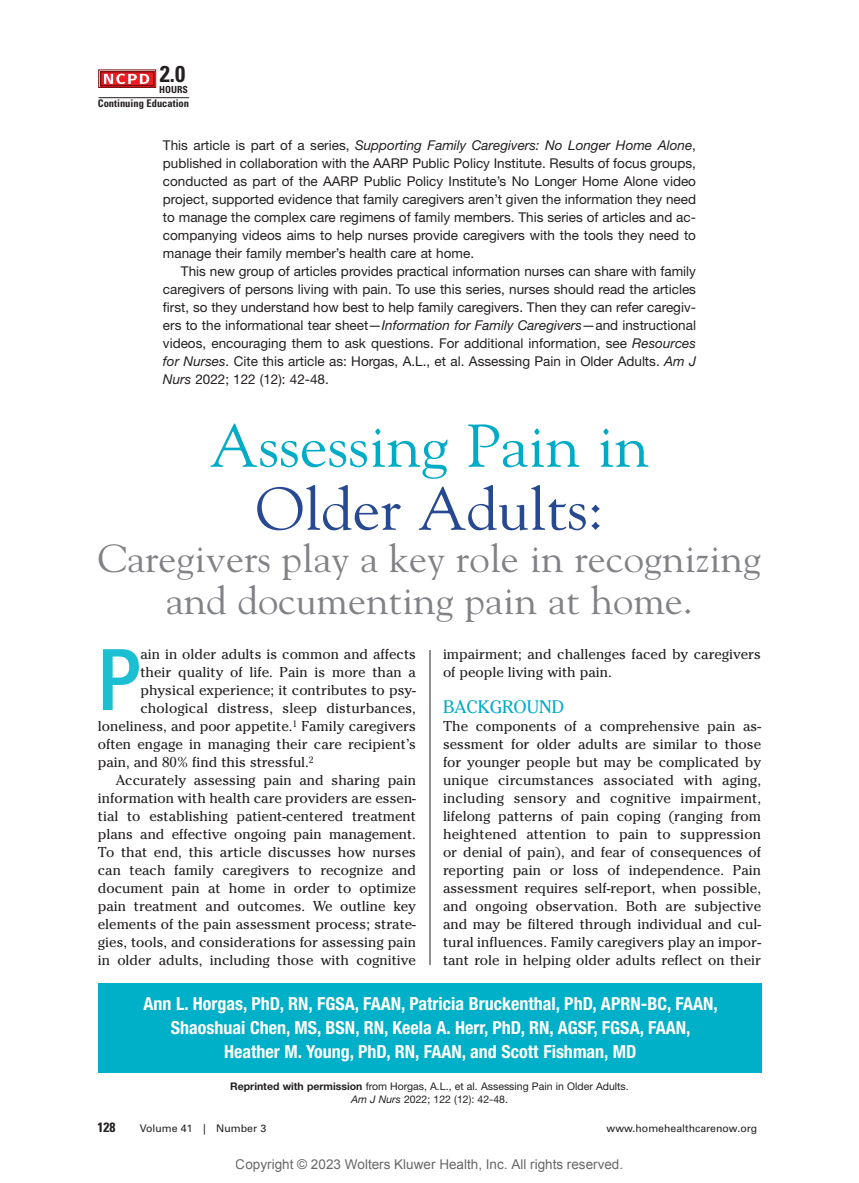
<style>
.page{position:relative;width:859px;height:1183px;background:#fff}
.page>*{position:absolute;margin:0;border:0;box-sizing:border-box;transform-origin:0 0}
.t1{font:500 condensed 85.2px "Helvetica Neue LT Std";color:#1cbed2}
.t2{font:60px/63px "Goudy Std";color:#00abc5;text-align:center;scale:1.04 1}
.t3{font:39px/42px "Goudy Std";color:#808285;text-align:center;scale:1.04 1}
.t4{font:700 condensed 22.95px "Univers LT Std";color:#231f20}
.t5{font:700 condensed 18px/24px "Helvetica Neue LT Std";color:#fff;text-align:center}
.t6{font:18px "Cheltenham Std";color:#00abc5}
.t7{font:14.25px/18px "Cheltenham Std";color:#231f20}
.t8{font:13.5px "Helvetica Neue LT Std";color:#231f20}
.t9{font:italic 13.5px "Helvetica Neue LT Std";color:#231f20}
.t10{font:13.5px "Arial";color:rgb(0 0 0/.6)}
.t11{font:700 condensed 13.5px "Univers LT Std";color:#231f20}
.t12{font:10.5px/12.8px "Helvetica Neue LT Std";color:#231f20;text-align:center}
.t13{font:10.5px "Univers LT Std";color:#231f20}
.t14{font:700 condensed 10.5px "Univers LT Std";color:#231f20}
.t15{font:700 condensed 9.75px "Univers LT Std";color:#231f20}
.s1{font-style:normal}
.s2{font-style:italic}
.s3{color:#274991}
.s4{font-weight:700}
</style>
<div class="page">
<div style="left:99px;top:983px;width:663px;height:89px;background:#00afc8"></div>
<hr style="left:429px;top:650px;width:1px;height:315px;background:#231f20">
<hr style="left:98px;top:97px;width:91px;height:1px;background:#231f20">
<div style="left:98px;top:70px;width:59px;height:18px;background:#e2cbcc"></div>
<svg style="left:98px;top:69px;width:58px;height:19px"></svg>
<p class="t4" style="left:160px;top:65px;width:27px">2.0</p>
<p class="t15" style="left:159px;top:85px;width:30px">HOURS</p>
<p class="t14" style="left:98px;top:99px;width:93px">Continuing Education</p>
<p class="t9" style="left:163px;top:140px;width:534px"><span class="s1">This article is part of a series,</span> Supporting Family Caregivers: No Longer Home Alone<span class="s1">,</span></p>
<p class="t8" style="left:163px;top:158px;width:534px">published in collaboration with the AARP Public Policy Institute. Results of focus groups,</p>
<p class="t8" style="left:163px;top:176px;width:534px">conducted as part of the AARP Public Policy Institute’s No Longer Home Alone video</p>
<p class="t8" style="left:163px;top:194px;width:534px">project, supported evidence that family caregivers aren’t given the information they need</p>
<p class="t8" style="left:163px;top:212px;width:534px">to manage the complex care regimens of family members. This series of articles and ac-</p>
<p class="t8" style="left:163px;top:230px;width:534px">companying videos aims to help nurses provide caregivers with the tools they need to</p>
<p class="t8" style="left:163px;top:248px;width:312px">manage their family member’s health care at home.</p>
<p class="t8" style="left:181px;top:266px;width:516px">This new group of articles provides practical information nurses can share with family</p>
<p class="t8" style="left:163px;top:284px;width:534px">caregivers of persons living with pain. To use this series, nurses should read the articles</p>
<p class="t8" style="left:163px;top:302px;width:534px">first, so they understand how best to help family caregivers. Then they can refer caregiv-</p>
<p class="t8" style="left:163px;top:320px;width:534px">ers to the informational tear sheet—<span class="s2">Information for Family Caregivers</span>—and instructional</p>
<p class="t8" style="left:163px;top:338px;width:534px">videos, encouraging them to ask questions. For additional information, see <span class="s2">Resources</span></p>
<p class="t8" style="left:163px;top:356px;width:534px"><span class="s2">for Nurses</span>. Cite this article as: Horgas, A.L., et al. Assessing Pain in Older Adults. <span class="s2">Am J</span></p>
<p class="t8" style="left:163px;top:374px;width:167px"><span class="s2">Nurs</span> 2022; 122 (12): 42-48.</p>
<p class="t2" style="left:210px;top:419px;width:424px">Assessing Pain in<br><span class="s3">Older Adults:</span></p>
<p class="t3" style="left:98px;top:540px;width:639px">Caregivers play a key role in recognizing and documenting pain at home.</p>
<p class="t1" style="left:98px;top:649px;width:44px">P</p>
<p class="t7" style="left:140px;top:646px;width:277px">ain in older adults is common and affects</p>
<p class="t7" style="left:443px;top:646px;width:319px">impairment; and challenges faced by caregivers of people living with pain.</p>
<p class="t6" style="left:443px;top:700px;width:122px">BACKGROUND</p>
<p class="t7" style="left:443px;top:718px;width:319px;text-align:justify">The components of a comprehensive pain as&shy;sessment for older adults are similar to those for younger people but may be complicated by unique circumstances associated with aging, including sensory and cognitive impairment, lifelong patterns of pain coping (ranging from heightened attention to pain to suppression or denial of pain), and fear of consequences of reporting pain or loss of independence. Pain assessment requires self-report, when possible, and ongoing observation. Both are subjective and may be filtered through individual and cul&shy;tural influences. Family caregivers play an impor&shy;tant role in helping older adults reflect on their</p>
<p class="t7" style="left:140px;top:664px;width:277px">their quality of life. Pain is more than a</p>
<p class="t7" style="left:140px;top:682px;width:277px">physical experience; it contributes to psy-</p>
<p class="t7" style="left:140px;top:700px;width:277px">chological distress, sleep disturbances,</p>
<p class="t7" style="left:98px;top:718px;width:319px">loneliness, and poor appetite.<sup>1</sup> Family caregivers</p>
<p class="t7" style="left:98px;top:736px;width:319px">often engage in managing their care recipient’s</p>
<p class="t7" style="left:98px;top:754px;width:217px">pain, and 80% find this stressful.<sup>2</sup></p>
<p class="t7" style="left:116px;top:772px;width:301px">Accurately assessing pain and sharing pain</p>
<p class="t7" style="left:98px;top:790px;width:319px">information with health care providers are essen-</p>
<p class="t7" style="left:98px;top:808px;width:319px">tial to establishing patient-centered treatment</p>
<p class="t7" style="left:98px;top:826px;width:319px">plans and effective ongoing pain management.</p>
<p class="t7" style="left:98px;top:844px;width:319px">To that end, this article discusses how nurses</p>
<p class="t7" style="left:98px;top:862px;width:319px">can teach family caregivers to recognize and</p>
<p class="t7" style="left:98px;top:880px;width:319px">document pain at home in order to optimize</p>
<p class="t7" style="left:98px;top:898px;width:319px">pain treatment and outcomes. We outline key</p>
<p class="t7" style="left:98px;top:916px;width:319px">elements of the pain assessment process; strate-</p>
<p class="t7" style="left:98px;top:934px;width:319px">gies, tools, and considerations for assessing pain</p>
<p class="t7" style="left:98px;top:952px;width:319px">in older adults, including those with cognitive</p>
<p class="t5" style="left:143px;top:993px;width:576px">Ann L. Horgas, PhD, RN, FGSA, FAAN, Patricia Bruckenthal, PhD, APRN-BC, FAAN,<br>Shaoshuai Chen, MS, BSN, RN, Keela A. Herr, PhD, RN, AGSF, FGSA, FAAN,<br>Heather M. Young, PhD, RN, FAAN, and Scott Fishman, MD</p>
<p class="t12" style="left:230px;top:1081px;width:400px"><span class="s4">Reprinted with permission</span> from Horgas, A.L., et al. Assessing Pain in Older Adults.<br><span class="s2">Am J Nurs</span> 2022; 122 (12): 42-48.</p>
<p class="t11" style="left:98px;top:1121px;width:19px">128</p>
<p class="t13" style="left:140px;top:1123px;width:128px">Volume 41 | Number 3</p>
<p class="t13" style="left:606px;top:1123px;width:152px">www.homehealthcarenow.org</p>
<p class="t10" style="left:236px;top:1155px;width:389px">Copyright © 2023 Wolters Kluwer Health, Inc. All rights reserved.</p>
</div>
